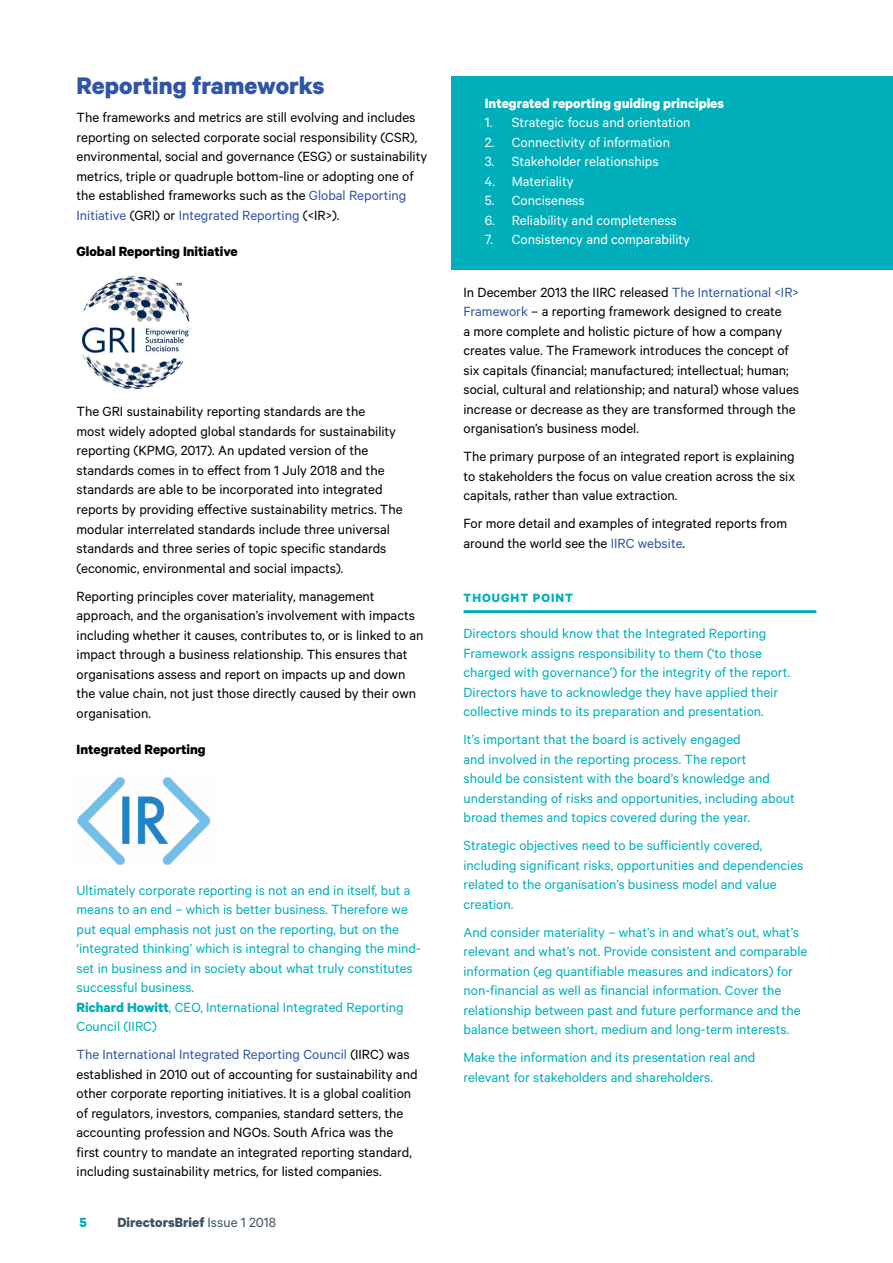
<style>
.page{position:relative;width:893px;height:1263px;background:#fff}
.page>*{position:absolute;margin:0;border:0;box-sizing:border-box;transform-origin:0 0}
.t1{font:700 27px "Calibre";color:#3155a6}
.t2{font:15px/19.5px "Calibre";color:#000}
.t3{font:15px/19.5px "Calibre";color:#00afb9}
.t4{font:15px "Calibre";color:#fff}
.t5{font:700 15px "Calibre";color:#000}
.t6{font:700 15px "Calibre";color:#fff}
.t7{font:700 15px "Calibre";color:#3d5561}
.t8{font:700 15px "Calibre";color:#00afb9}
.t9{font:700 13.5px "Calibre";letter-spacing:.075em;color:#00afb9}
.s1{color:#3155a6}
.s2{font-weight:700}
.s3{font-weight:400}
</style>
<div class="page">
<div style="left:451px;top:77px;width:442px;height:193px;background:#00afb9"></div>
<img style="left:81px;top:276px;width:110px;height:114px">
<img style="left:77px;top:777px;width:134px;height:88px">
<hr style="left:463px;top:610px;width:353px;height:3px;background:#00afb9">
<h1 class="t1" style="left:77px;top:69px;width:250px">Reporting frameworks</h1>
<p class="t2" style="left:77px;top:107px;width:352px">The frameworks and metrics are still evolving and includes reporting on selected corporate social responsibility (CSR), environmental, social and governance (ESG) or sustainability metrics, triple or quadruple bottom-line or adopting one of the established frameworks such as the <span class="s1">Global Reporting Initiative</span> (GRI) or <span class="s1">Integrated Reporting</span> (&lt;IR&gt;).</p>
<p class="t5" style="left:77px;top:242px;width:163px">Global Reporting Initiative</p>
<p class="t2" style="left:77px;top:401px;width:328px">The GRI sustainability reporting standards are the<br>most widely adopted global standards for sustainability reporting (KPMG, 2017). An updated version of the standards comes in to effect from 1 July 2018 and the standards are able to be incorporated into integrated reports by providing effective sustainability metrics. The modular interrelated standards include three universal standards and three series of topic specific standards (economic, environmental and social impacts).</p>
<p class="t2" style="left:77px;top:586px;width:348px">Reporting principles cover materiality, management approach, and the organisation’s involvement with impacts including whether it causes, contributes to, or is linked to an impact through a business relationship. This ensures that organisations assess and report on impacts up and down the value chain, not just those directly caused by their own organisation.</p>
<p class="t5" style="left:77px;top:740px;width:131px">Integrated Reporting</p>
<p class="t3" style="left:77px;top:880px;width:346px">Ultimately corporate reporting is not an end in itself, but a means to an end – which is better business. Therefore we put equal emphasis not just on the reporting, but on the ‘integrated thinking’ which is integral to changing the mind&shy;set in business and in society about what truly constitutes successful business.<br><span class="s2">Richard Howitt</span>, CEO, International Integrated Reporting Council (IIRC)</p>
<p class="t2" style="left:77px;top:1044px;width:342px"><span class="s1">The International Integrated Reporting Council</span> (IIRC) was established in 2010 out of accounting for sustainability and other corporate reporting initiatives. It is a global coalition of regulators, investors, companies, standard setters, the accounting profession and NGOs. South Africa was the first country to mandate an integrated reporting standard, including sustainability metrics, for listed companies.</p>
<p class="t8" style="left:80px;top:1213px;width:9px">5</p>
<p class="t7" style="left:117px;top:1213px;width:160px">DirectorsBrief <span class="s3">Issue 1 2018</span></p>
<p class="t6" style="left:485px;top:94px;width:241px">Integrated reporting guiding principles</p>
<p class="t4" style="left:485px;top:114px;width:207px">1. Strategic focus and orientation</p>
<p class="t4" style="left:485px;top:133px;width:187px">2. Connectivity of information</p>
<p class="t4" style="left:485px;top:153px;width:175px">3. Stakeholder relationships</p>
<p class="t4" style="left:485px;top:172px;width:90px">4. Materiality</p>
<p class="t4" style="left:485px;top:192px;width:101px">5. Conciseness</p>
<p class="t4" style="left:485px;top:211px;width:194px">6. Reliability and completeness</p>
<p class="t4" style="left:485px;top:231px;width:207px">7. Consistency and comparability</p>
<p class="t2" style="left:463px;top:282px;width:337px">In December 2013 the IIRC released <span class="s1">The International &lt;IR&gt; Framework</span> – a reporting framework designed to create<br>a more complete and holistic picture of how a company creates value. The Framework introduces the concept of six capitals (financial; manufactured; intellectual; human; social, cultural and relationship; and natural) whose values increase or decrease as they are transformed through the organisation’s business model.</p>
<p class="t2" style="left:463px;top:446px;width:333px;text-align:justify">The primary purpose of an integrated report is explaining to stakeholders the focus on value creation across the six capitals, rather than value extraction.</p>
<p class="t2" style="left:463px;top:513px;width:325px">For more detail and examples of integrated reports from around the world see the <span class="s1">IIRC website</span>.</p>
<p class="t9" style="left:463px;top:589px;width:111px">THOUGHT POINT</p>
<p class="t3" style="left:463px;top:623px;width:328px">Directors should know that the Integrated Reporting Framework assigns responsibility to them (‘to those charged with governance’) for the integrity of the report.<br>Directors have to acknowledge they have applied their collective minds to its preparation and presentation.</p>
<p class="t3" style="left:463px;top:729px;width:333px">It’s important that the board is actively engaged<br>and involved in the reporting process. The report<br>should be consistent with the board’s knowledge and understanding of risks and opportunities, including about broad themes and topics covered during the year.</p>
<p class="t3" style="left:463px;top:835px;width:341px">Strategic objectives need to be sufficiently covered, including significant risks, opportunities and dependencies related to the organisation’s business model and value creation.</p>
<p class="t3" style="left:463px;top:922px;width:345px">And consider materiality – what’s in and what’s out, what’s relevant and what’s not. Provide consistent and comparable information (eg quantifiable measures and indicators) for non-financial as well as financial information. Cover the relationship between past and future performance and the balance between short, medium and long-term interests.</p>
<p class="t3" style="left:463px;top:1047px;width:293px">Make the information and its presentation real and relevant for stakeholders and shareholders.</p>
</div>
